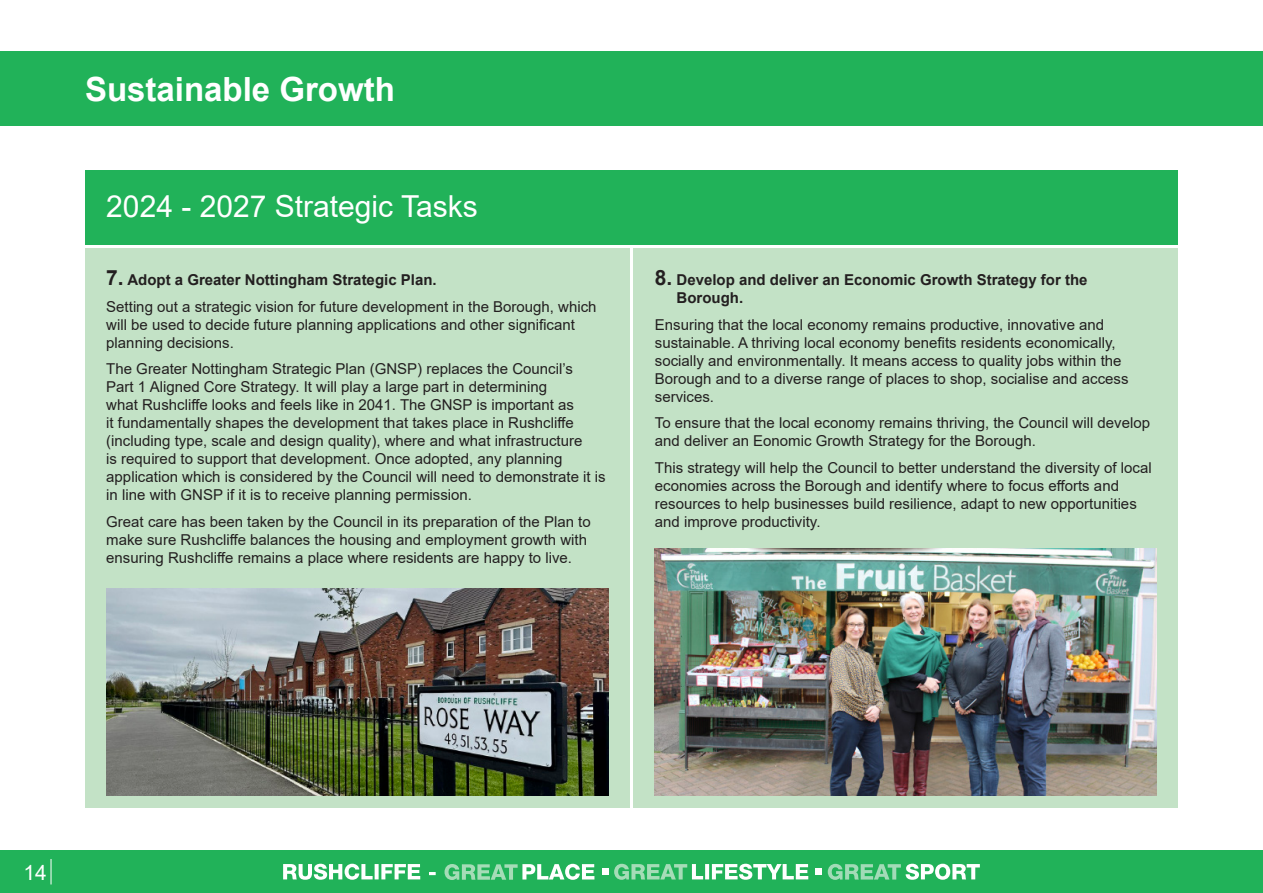
<style>
.page{position:relative;width:1263px;height:893px;background:#fff}
.page>*{position:absolute;margin:0;border:0;box-sizing:border-box;transform-origin:0 0}
.Left_Page_heading{font:700 33.3px "Arial";color:#fff}
.Page_sub-heading{font:30.3px "Arial";color:#fff}
.t1{font:21px "Arial";color:#fff}
.Text{font:15px/18px "Arial";color:#231f20}
.Text-2{font:700 15px/18px "Arial";color:#231f20}
.s1{font-size:21px}
</style>
<div class="page">
<div style="left:0;top:850px;width:1263px;height:43px;background:#21b259"></div>
<svg style="left:283px;top:864px;width:697px;height:16px"></svg>
<div style="left:602px;top:869px;width:7px;height:6px;background:#fff"></div>
<svg style="left:51px;top:859px;width:1px;height:25px"></svg>
<div style="left:0;top:51px;width:1263px;height:74px;background:#21b259"></div>
<div style="left:85px;top:249px;width:544px;height:559px;background:#c3e2c6"></div>
<div style="left:85px;top:170px;width:1093px;height:74px;background:#21b259"></div>
<div style="left:634px;top:249px;width:544px;height:559px;background:#c3e2c6"></div>
<img style="left:655px;top:549px;width:502px;height:246px">
<img style="left:106px;top:589px;width:502px;height:206px">
<p class="Left_Page_heading" style="left:85px;top:65px;width:311px">Sustainable Growth</p>
<p class="Page_sub-heading" style="left:106px;top:186px;width:373px">2024 - 2027 Strategic Tasks</p>
<p class="Text-2" style="left:106px;top:271px;width:332px"><span class="s1">7.</span> Adopt a Greater Nottingham Strategic Plan.</p>
<p class="Text" style="left:106px;top:297px;width:492px">Setting out a strategic vision for future development in the Borough, which will be used to decide future planning applications and other significant planning decisions.</p>
<p class="Text" style="left:106px;top:360px;width:501px">The Greater Nottingham Strategic Plan (GNSP) replaces the Council’s<br>Part 1 Aligned Core Strategy. It will play a large part in determining<br>what Rushcliffe looks and feels like in 2041. The GNSP is important as<br>it fundamentally shapes the development that takes place in Rushcliffe (including type, scale and design quality), where and what infrastructure<br>is required to support that development. Once adopted, any planning application which is considered by the Council will need to demonstrate it is in line with GNSP if it is to receive planning permission.</p>
<p class="Text" style="left:106px;top:512px;width:486px">Great care has been taken by the Council in its preparation of the Plan to make sure Rushcliffe balances the housing and employment growth with ensuring Rushcliffe remains a place where residents are happy to live.</p>
<p class="Text-2" style="left:676px;top:271px;width:412px;text-indent:-22px"><span class="s1">8.</span> Develop and deliver an Economic Growth Strategy for the<br>Borough.</p>
<p class="Text" style="left:655px;top:315px;width:475px">Ensuring that the local economy remains productive, innovative and sustainable. A thriving local economy benefits residents economically, socially and environmentally. It means access to quality jobs within the Borough and to a diverse range of places to shop, socialise and access services.</p>
<p class="Text" style="left:655px;top:414px;width:497px">To ensure that the local economy remains thriving, the Council will develop and deliver an Eonomic Growth Strategy for the Borough.</p>
<p class="Text" style="left:655px;top:458px;width:498px">This strategy will help the Council to better understand the diversity of local economies across the Borough and identify where to focus efforts and resources to help businesses build resilience, adapt to new opportunities and improve productivity.</p>
<h3 class="t1" style="left:23px;top:858px;width:25px">14</h3>
</div>
